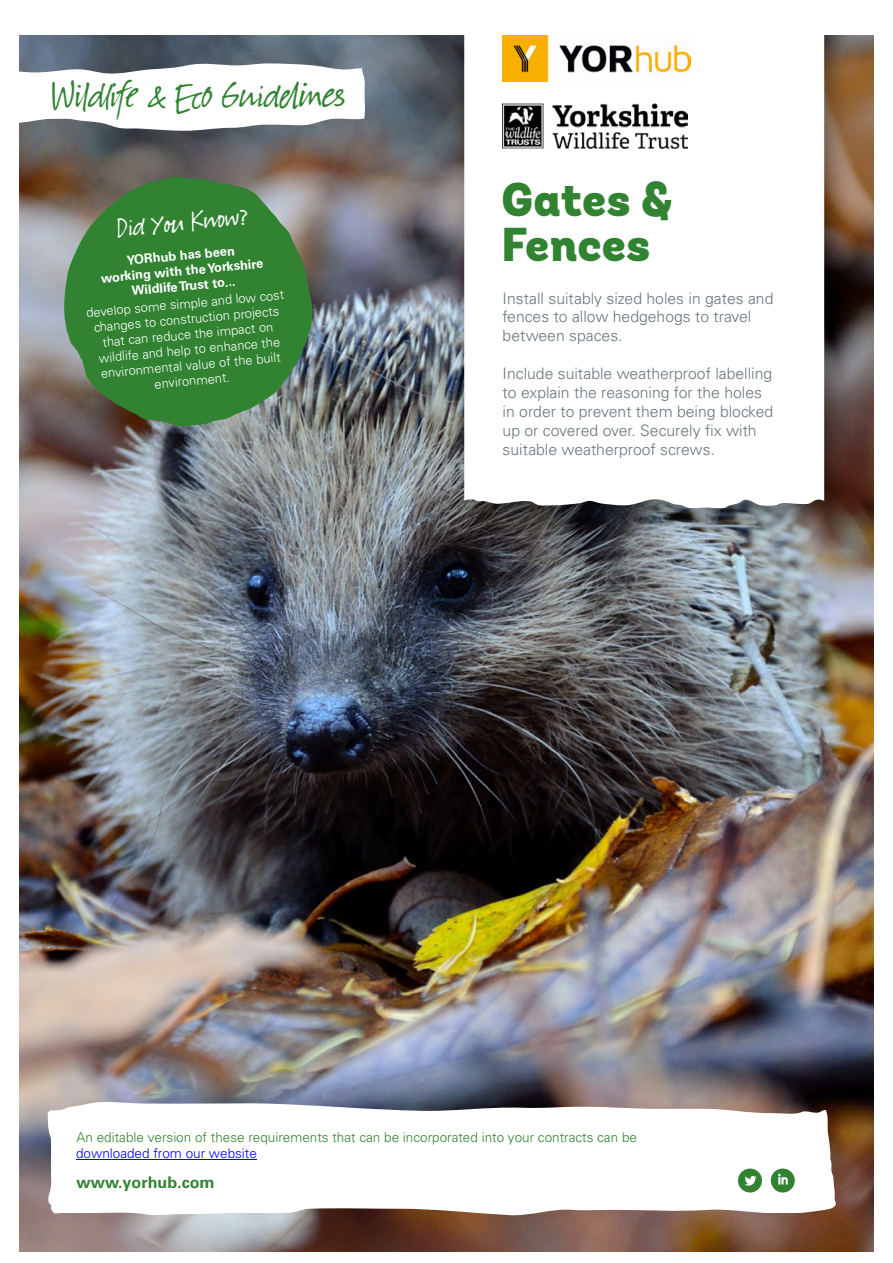
<style>
.page{position:relative;width:893px;height:1263px;background:#fff}
.page>*{position:absolute;margin:0;border:0;box-sizing:border-box;transform-origin:0 0}
.t1{font:900 47.4px/44.7px "Andes";color:#318332}
.t2{font:46.05px "Suomi Hand Script";color:#318332}
.t3{font:34.05px "Suomi Hand Script";color:#fff}
.t4{font:700 16.05px "Univers LT Std";color:#318332}
.t5{font:300 15.75px/18.9px "Univers LT Std";color:#68757d}
.t6{font:300 13.5px/15.8px "Univers LT Std";color:#318332}
.t7{font:300 12.9px/15.5px "Univers LT Std";color:#fff;text-align:center}
.t8{font:700 12.9px/15.5px "Univers LT Std";color:#fff;text-align:center}
.s1{font-family:"Univers";color:#00f}
</style>
<div class="page">
<img style="left:20px;top:35px;width:853px;height:1216px">
<div style="left:444px;top:12px;width:408px;height:532px;background:#000;opacity:.45"></div>
<svg style="left:464px;top:35px;width:360px;height:474px"></svg>
<div style="left:0;top:12px;width:893px;height:23px;background:#fff"></div>
<svg style="left:47px;top:1100px;width:789px;height:116px"></svg>
<svg style="left:19px;top:62px;width:347px;height:69px"></svg>
<img style="left:503px;top:103px;width:185px;height:46px">
<svg style="left:64px;top:176px;width:248px;height:250px;background:#438141"></svg>
<svg style="left:771px;top:1168px;width:24px;height:24px"></svg>
<svg style="left:738px;top:1168px;width:24px;height:24px"></svg>
<div style="left:76px;top:1148px;width:530px;height:19px;background:#fff"></div>
<img style="left:503px;top:36px;width:187px;height:45px">
<hr style="left:76px;top:1160px;width:181px;height:1px;background:#00f">
<p class="t2" style="left:52px;top:72px;width:295px">Wildlife &amp; Eco Guidelines</p>
<p class="t3" style="left:115px;top:211px;width:132px;rotate:-5deg">Did You Kno w?</p>
<p class="t8" style="left:99px;top:255px;width:164px;rotate:-5deg">YORhub has been<br>working with the Yorkshire<br>Wildlife Trust to...</p>
<p class="t7" style="left:86px;top:304px;width:200px;rotate:-5deg">develop some simple and low cost changes to construction projects that can reduce the impact on wildlife and help to enhance the environmental value of the built environment.</p>
<p class="t1" style="left:502px;top:179px;width:172px">Gates &amp;<br>Fences</p>
<p class="t5" style="left:503px;top:288px;width:272px">Install suitably sized holes in gates and fences to allow hedgehogs to travel between spaces.</p>
<p class="t5" style="left:503px;top:364px;width:272px">Include suitable weatherproof labelling to explain the reasoning for the holes in order to prevent them being blocked up or covered over. Securely fix with suitable weatherproof screws.</p>
<p class="t6" style="left:76px;top:1129px;width:562px">An editable version of these requirements that can be incorporated into your contracts can be <span class="s1">downloaded from our website</span></p>
<p class="t4" style="left:77px;top:1173px;width:140px">www.yorhub.com</p>
</div>
